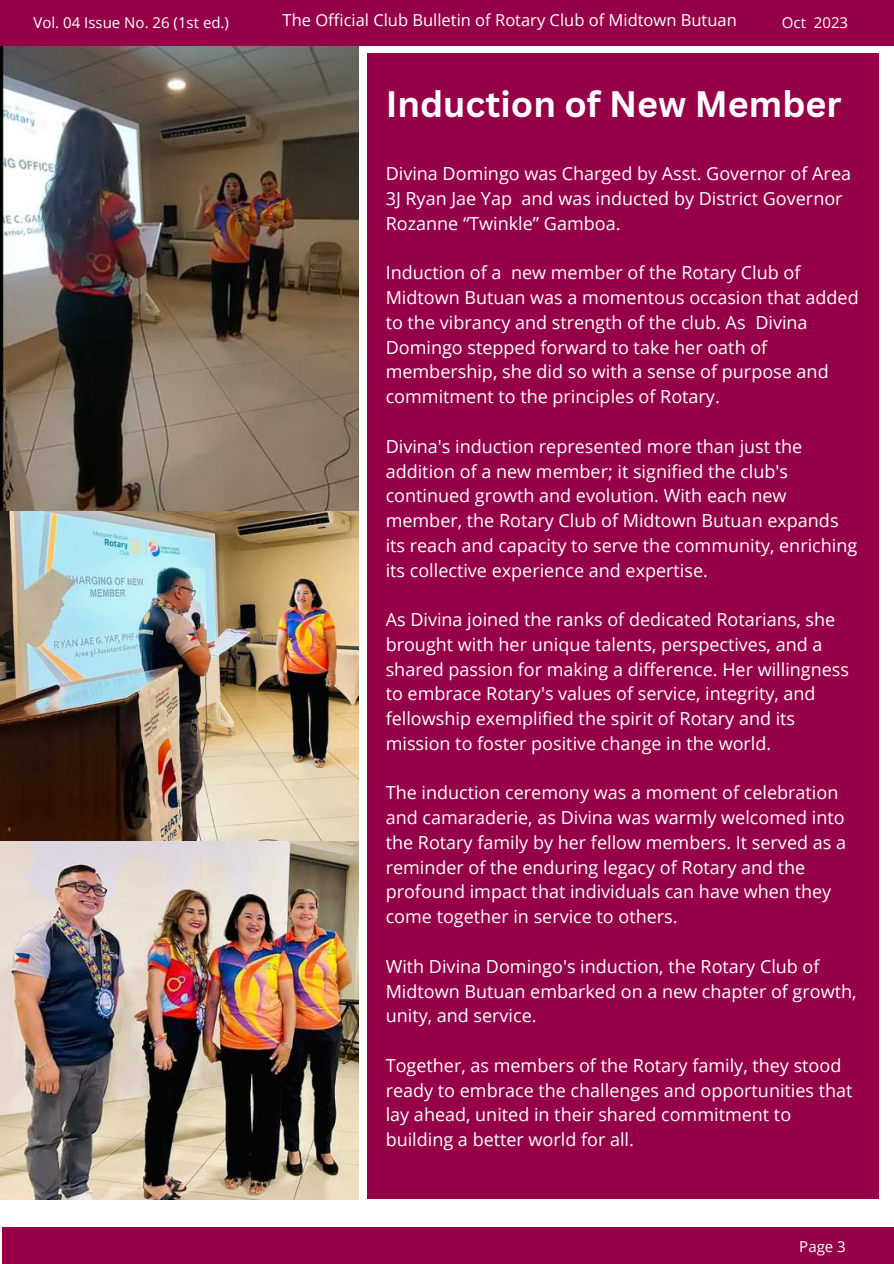
<style>
.page{position:relative;width:894px;height:1264px;background:#fff}
.page>*{position:absolute;margin:0;border:0;box-sizing:border-box;transform-origin:0 0}
.t1{font:700 35.85px "Canva Sans";color:#fff}
.t2{font:18px/24.8px "Open Sans";color:#fff}
.t3{font:16.5px "Open Sans";color:#fff}
.t4{font:15px "Open Sans";color:#fff}
.t5{font:15px "Open Sans";letter-spacing:-.305em;color:#fff}
</style>
<div class="page">
<div style="left:2px;top:1226px;width:891px;height:37px;background:#960048"></div>
<div style="left:0;top:0;width:893px;height:46px;background:#960048"></div>
<img style="left:0;top:46px;width:358px;height:465px">
<div style="left:367px;top:53px;width:511px;height:1145px;background:#960048"></div>
<img style="left:0;top:511px;width:358px;height:688px">
<p class="t4" style="left:34px;top:12px;width:197px">Vol. 04 Issue No. 26 (1st ed.)</p>
<p class="t3" style="left:282px;top:9px;width:455px">The Official Club Bulletin of Rotary Club of Midtown Butuan</p>
<p class="t5" style="left:771px;top:15px;width:80px">C lOucbt 823052231</p>
<h1 class="t1" style="left:386px;top:79px;width:457px">Induction of New Member</h1>
<p class="t2" style="left:385px;top:161px;width:467px">Divina Domingo was Charged by Asst. Governor of Area<br>3J Ryan Jae Yap and was inducted by District Governor<br>Rozanne “Twinkle” Gamboa.</p>
<p class="t2" style="left:385px;top:260px;width:474px">Induction of a new member of the Rotary Club of Midtown Butuan was a momentous occasion that added to the vibrancy and strength of the club. As Divina Domingo stepped forward to take her oath of membership, she did so with a sense of purpose and commitment to the principles of Rotary.</p>
<p class="t2" style="left:385px;top:433px;width:473px">Divina's induction represented more than just the addition of a new member; it signified the club's continued growth and evolution. With each new member, the Rotary Club of Midtown Butuan expands its reach and capacity to serve the community, enriching its collective experience and expertise.</p>
<p class="t2" style="left:385px;top:606px;width:465px">As Divina joined the ranks of dedicated Rotarians, she brought with her unique talents, perspectives, and a shared passion for making a difference. Her willingness to embrace Rotary's values of service, integrity, and fellowship exemplified the spirit of Rotary and its mission to foster positive change in the world.</p>
<p class="t2" style="left:385px;top:780px;width:461px">The induction ceremony was a moment of celebration and camaraderie, as Divina was warmly welcomed into the Rotary family by her fellow members. It served as a reminder of the enduring legacy of Rotary and the profound impact that individuals can have when they come together in service to others.</p>
<p class="t2" style="left:385px;top:953px;width:472px">With Divina Domingo's induction, the Rotary Club of<br>Midtown Butuan embarked on a new chapter of growth, unity, and service.</p>
<p class="t2" style="left:385px;top:1052px;width:468px">Together, as members of the Rotary family, they stood ready to embrace the challenges and opportunities that lay ahead, united in their shared commitment to building a better world for all.</p>
<p class="t4" style="left:799px;top:1235px;width:48px">Page 3</p>
</div>
